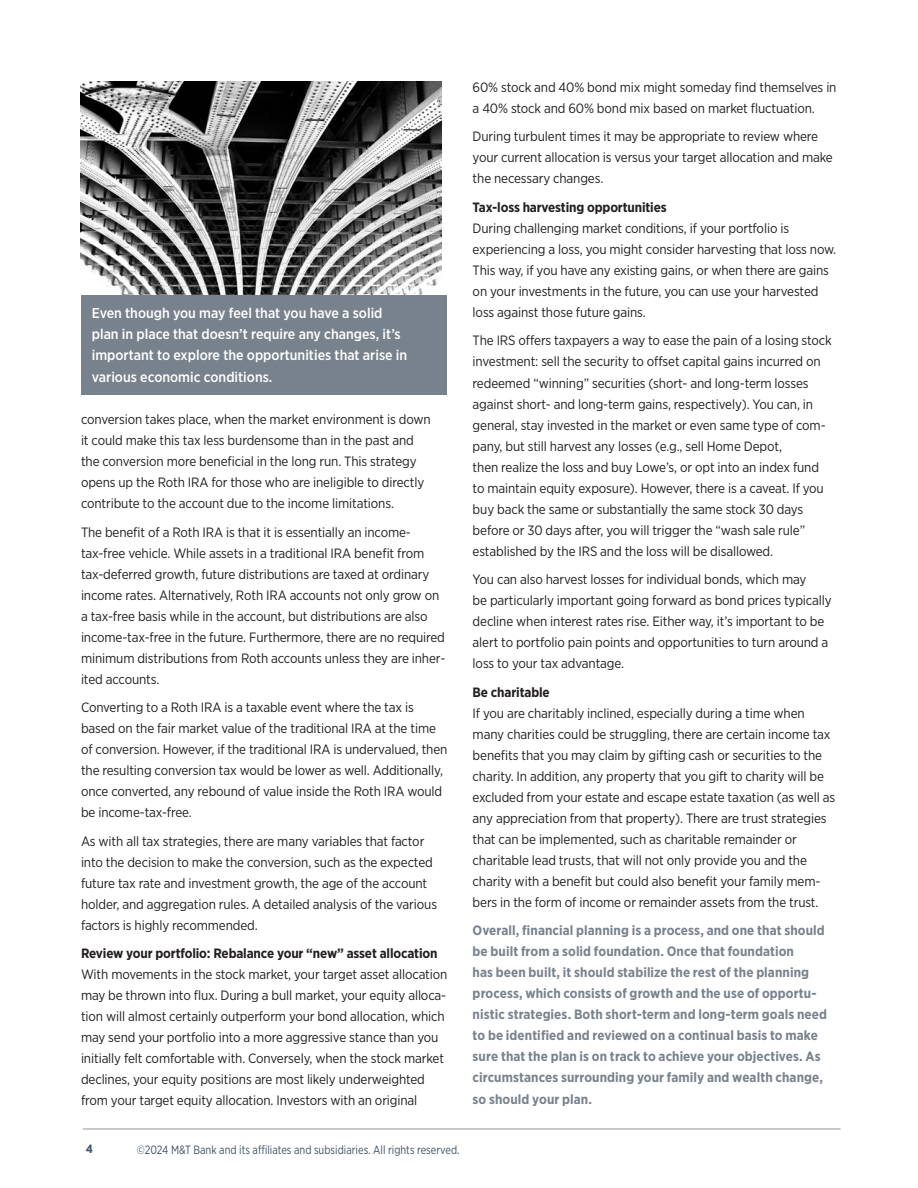
<style>
.page{position:relative;width:918px;height:1188px;background:#fff}
.page>*{position:absolute;margin:0;border:0;box-sizing:border-box;transform-origin:0 0}
.Body_Copy{font:500 14.25px/21px "Gotham Narrow";color:#fff}
.t1{font:13.5px/21px "Gotham Narrow";letter-spacing:-.01em;color:#231f20}
.t2{font:700 13.5px/21.1px "Gotham Narrow";letter-spacing:.005em;color:#78828d}
.t3{font:12px "Gotham Narrow";color:#3e5364;scale:.9 1}
.t4{font:700 12px "Gotham Narrow";color:#3e5364}
.s1{font-weight:700}
</style>
<div class="page">
<hr style="left:83px;top:1129px;width:758px;height:1px;background:#939598">
<img style="left:80px;top:81px;width:361px;height:214px">
<div style="left:81px;top:295px;width:365px;height:99px;background:#78828d"></div>
<p class="Body_Copy" style="left:92px;top:302px;width:317px">Even though you may feel that you have a solid plan in place that doesn’t require any changes, it’s important to explore the opportunities that arise in</p>
<p class="Body_Copy" style="left:92px;top:366px;width:182px">various economic conditions.</p>
<p class="t1" style="left:81px;top:409px;width:351px">conversion takes place, when the market environment is down it could make this tax less burdensome than in the past and the conversion more beneficial in the long run. This strategy opens up the Roth IRA for those who are ineligible to directly contribute to the account due to the income limitations.</p>
<p class="t1" style="left:81px;top:521px;width:366px">The benefit of a Roth IRA is that it is essentially an income&shy;tax-free vehicle. While assets in a traditional IRA benefit from tax-deferred growth, future distributions are taxed at ordinary income rates. Alternatively, Roth IRA accounts not only grow on a tax-free basis while in the account, but distributions are also income-tax-free in the future. Furthermore, there are no required minimum distributions from Roth accounts unless they are inher&shy;ited accounts.</p>
<p class="t1" style="left:81px;top:697px;width:368px">Converting to a Roth IRA is a taxable event where the tax is based on the fair market value of the traditional IRA at the time of conversion. However, if the traditional IRA is undervalued, then the resulting conversion tax would be lower as well. Additionally, once converted, any rebound of value inside the Roth IRA would be income-tax-free.</p>
<p class="t1" style="left:81px;top:830px;width:358px">As with all tax strategies, there are many variables that factor into the decision to make the conversion, such as the expected future tax rate and investment growth, the age of the account holder, and aggregation rules. A detailed analysis of the various factors is highly recommended.</p>
<p class="t1" style="left:81px;top:943px;width:368px"><span class="s1">Review your portfolio: Rebalance your “new” asset allocation </span>With movements in the stock market, your target asset allocation may be thrown into flux. During a bull market, your equity alloca&shy;tion will almost certainly outperform your bond allocation, which may send your portfolio into a more aggressive stance than you initially felt comfortable with. Conversely, when the stock market declines, your equity positions are most likely underweighted from your target equity allocation. Investors with an original</p>
<p class="t1" style="left:473px;top:76px;width:365px">60% stock and 40% bond mix might someday find themselves in a 40% stock and 60% bond mix based on market fluctuation.</p>
<p class="t1" style="left:473px;top:126px;width:362px">During turbulent times it may be appropriate to review where your current allocation is versus your target allocation and make the necessary changes.</p>
<p class="t1" style="left:473px;top:196px;width:365px"><span class="s1">Tax-loss harvesting opportunities<br></span>During challenging market conditions, if your portfolio is experiencing a loss, you might consider harvesting that loss now.<br>This way, if you have any existing gains, or when there are gains on your investments in the future, you can use your harvested loss against those future gains.</p>
<p class="t1" style="left:473px;top:330px;width:361px">The IRS offers taxpayers a way to ease the pain of a losing stock investment: sell the security to offset capital gains incurred on redeemed “winning” securities (short- and long-term losses against short- and long-term gains, respectively). You can, in general, stay invested in the market or even same type of com&shy;pany, but still harvest any losses (e.g., sell Home Depot,<br>then realize the loss and buy Lowe’s, or opt into an index fund to maintain equity exposure). However, there is a caveat. If you buy back the same or substantially the same stock 30 days before or 30 days after, you will trigger the “wash sale rule” established by the IRS and the loss will be disallowed.</p>
<p class="t1" style="left:473px;top:569px;width:361px">You can also harvest losses for individual bonds, which may<br>be particularly important going forward as bond prices typically decline when interest rates rise. Either way, it’s important to be alert to portfolio pain points and opportunities to turn around a loss to your tax advantage.</p>
<p class="t1" style="left:473px;top:681px;width:364px"><span class="s1">Be charitable<br></span>If you are charitably inclined, especially during a time when many charities could be struggling, there are certain income tax benefits that you may claim by gifting cash or securities to the charity. In addition, any property that you gift to charity will be excluded from your estate and escape estate taxation (as well as any appreciation from that property). There are trust strategies that can be implemented, such as charitable remainder or charitable lead trusts, that will not only provide you and the charity with a benefit but could also benefit your family mem&shy;bers in the form of income or remainder assets from the trust.</p>
<p class="t2" style="left:473px;top:920px;width:356px">Overall, financial planning is a process, and one that should be built from a solid foundation. Once that foundation<br>has been built, it should stabilize the rest of the planning process, which consists of growth and the use of opportu&shy;nistic strategies. Both short-term and long-term goals need to be identified and reviewed on a continual basis to make sure that the plan is on track to achieve your objectives. As circumstances surrounding your family and wealth change, so should your plan.</p>
<p class="t4" style="left:86px;top:1141px;width:9px">4</p>
<p class="t3" style="left:137px;top:1142px;width:360px">©2024 M&amp;T Bank and its affiliates and subsidiaries. All rights reserved.</p>
</div>
